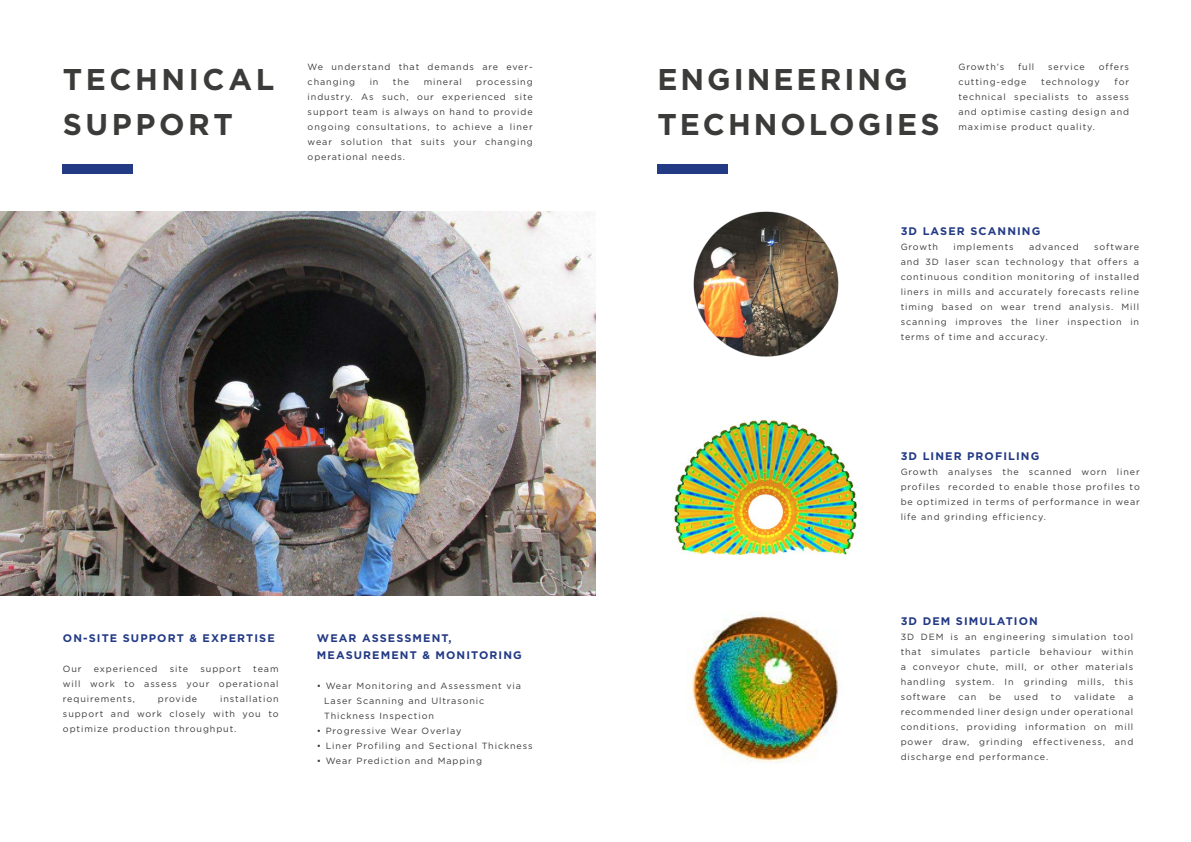
<style>
.page{position:relative;width:1191px;height:842px;background:#fff}
.page>*{position:absolute;margin:0;border:0;box-sizing:border-box;transform-origin:0 0}
.Headline{font:700 30px/45px "Gotham";letter-spacing:.1em;color:#3b3b3a}
.Headline-2{font:700 30px "Gotham";letter-spacing:.12em;color:#3b3b3a}
.Body_Copy{font:700 11px/16.5px "Gotham";letter-spacing:.1em;color:#233a85}
.Headline-3{font:700 11px "Gotham";letter-spacing:.1em;color:#233a85}
.Body_Copy-2{font:9px/15px "Gotham";letter-spacing:.1em;color:#3b3b3a;text-align:justify}
</style>
<div class="page">
<img style="left:0;top:211px;width:595px;height:384px">
<div style="left:63px;top:164px;width:70px;height:10px;background:#233a85"></div>
<div style="left:657px;top:164px;width:70px;height:10px;background:#233a85"></div>
<img style="left:694px;top:212px;width:144px;height:144px">
<img style="left:672px;top:416px;width:186px;height:138px">
<img style="left:687px;top:611px;width:152px;height:152px">
<p class="Headline-2" style="left:63px;top:62px;width:213px">TECHNICAL</p>
<p class="Headline-2" style="left:63px;top:107px;width:172px">SUPPORT</p>
<p class="Body_Copy-2" style="left:308px;top:59px;width:227px">We understand that demands are ever&shy;changing</p>
<p class="Body_Copy-2" style="left:370px;top:74px;width:10px">in</p>
<p class="Body_Copy-2" style="left:393px;top:74px;width:18px">the</p>
<p class="Body_Copy-2" style="left:424px;top:74px;width:40px">mineral</p>
<p class="Body_Copy-2" style="left:308px;top:74px;width:227px;text-indent:169px">processing industry. As such, our experienced site support team is always on hand to provide ongoing consultations, to achieve a liner wear solution that suits your changing operational needs.</p>
<p class="Headline" style="left:657px;top:56px;width:284px">ENGINEERING<br>TECHNOLOGIES</p>
<p class="Body_Copy-2" style="left:958px;top:59px;width:47px">Growth’s</p>
<p class="Body_Copy-2" style="left:1018px;top:59px;width:18px">full</p>
<p class="Body_Copy-2" style="left:1048px;top:59px;width:38px">service</p>
<p class="Body_Copy-2" style="left:1098px;top:59px;width:32px">offers</p>
<p class="Body_Copy-2" style="left:958px;top:74px;width:70px">cutting-edge</p>
<p class="Body_Copy-2" style="left:1041px;top:74px;width:60px">technology</p>
<p class="Body_Copy-2" style="left:958px;top:74px;width:172px;text-indent:156px">for technical specialists to assess and optimise casting design and maximise product quality.</p>
<p class="Headline-3" style="left:900px;top:224px;width:141px">3D LASER SCANNING</p>
<p class="Body_Copy-2" style="left:900px;top:239px;width:39px">Growth</p>
<p class="Body_Copy-2" style="left:953px;top:239px;width:62px">implements</p>
<p class="Body_Copy-2" style="left:1029px;top:239px;width:51px">advanced</p>
<p class="Body_Copy-2" style="left:900px;top:239px;width:240px;text-indent:193px">software and 3D laser scan technology that offers a continuous condition monitoring of installed liners in mills and accurately forecasts reline timing based on wear trend analysis. Mill scanning improves the liner inspection in terms of time and accuracy.</p>
<p class="Body_Copy" style="left:900px;top:447px;width:140px">3D LINER PROFILING</p>
<p class="Body_Copy-2" style="left:900px;top:464px;width:241px">Growth analyses the scanned worn liner profiles recorded to enable those profiles to be optimized in terms of performance in wear life and grinding efficiency.</p>
<p class="Body_Copy" style="left:63px;top:630px;width:213px">ON-SITE SUPPORT &amp; EXPERTISE</p>
<p class="Body_Copy-2" style="left:63px;top:662px;width:20px">Our</p>
<p class="Body_Copy-2" style="left:94px;top:662px;width:65px">experienced</p>
<p class="Body_Copy-2" style="left:170px;top:662px;width:20px">site</p>
<p class="Body_Copy-2" style="left:200px;top:662px;width:42px">support</p>
<p class="Body_Copy-2" style="left:63px;top:662px;width:217px;text-indent:190px">team will work to assess your operational requirements,</p>
<p class="Body_Copy-2" style="left:63px;top:692px;width:217px;text-indent:157px">installation support and work closely with you to optimize production throughput.</p>
<p class="Body_Copy-2" style="left:158px;top:692px;width:41px">provide</p>
<p class="Body_Copy" style="left:317px;top:630px;width:206px">WEAR ASSESSMENT,<br>MEASUREMENT &amp; MONITORING</p>
<p class="Body_Copy-2" style="left:317px;top:678px;width:206px">• Wear Monitoring and Assessment via</p>
<p class="Body_Copy-2" style="left:324px;top:693px;width:162px">Laser Scanning and Ultrasonic</p>
<p class="Body_Copy-2" style="left:324px;top:708px;width:111px">Thickness Inspection</p>
<p class="Body_Copy-2" style="left:317px;top:723px;width:146px">• Progressive Wear Overlay</p>
<p class="Body_Copy-2" style="left:317px;top:738px;width:217px">• Liner Profiling and Sectional Thickness</p>
<p class="Body_Copy-2" style="left:317px;top:753px;width:167px">• Wear Prediction and Mapping</p>
<p class="Headline-3" style="left:900px;top:614px;width:139px">3D DEM SIMULATION</p>
<p class="Body_Copy-2" style="left:900px;top:629px;width:234px">3D DEM is an engineering simulation tool that simulates particle behaviour within a conveyor chute, mill, or other materials handling system. In grinding mills, this software</p>
<p class="Body_Copy-2" style="left:958px;top:689px;width:19px">can</p>
<p class="Body_Copy-2" style="left:989px;top:689px;width:14px">be</p>
<p class="Body_Copy-2" style="left:1014px;top:689px;width:26px">used</p>
<p class="Body_Copy-2" style="left:1051px;top:689px;width:12px">to</p>
<p class="Body_Copy-2" style="left:1074px;top:689px;width:43px">validate</p>
<p class="Body_Copy-2" style="left:900px;top:689px;width:234px;text-indent:227px">a recommended liner design under operational conditions, providing information on mill power draw, grinding effectiveness, and discharge end performance.</p>
</div>
